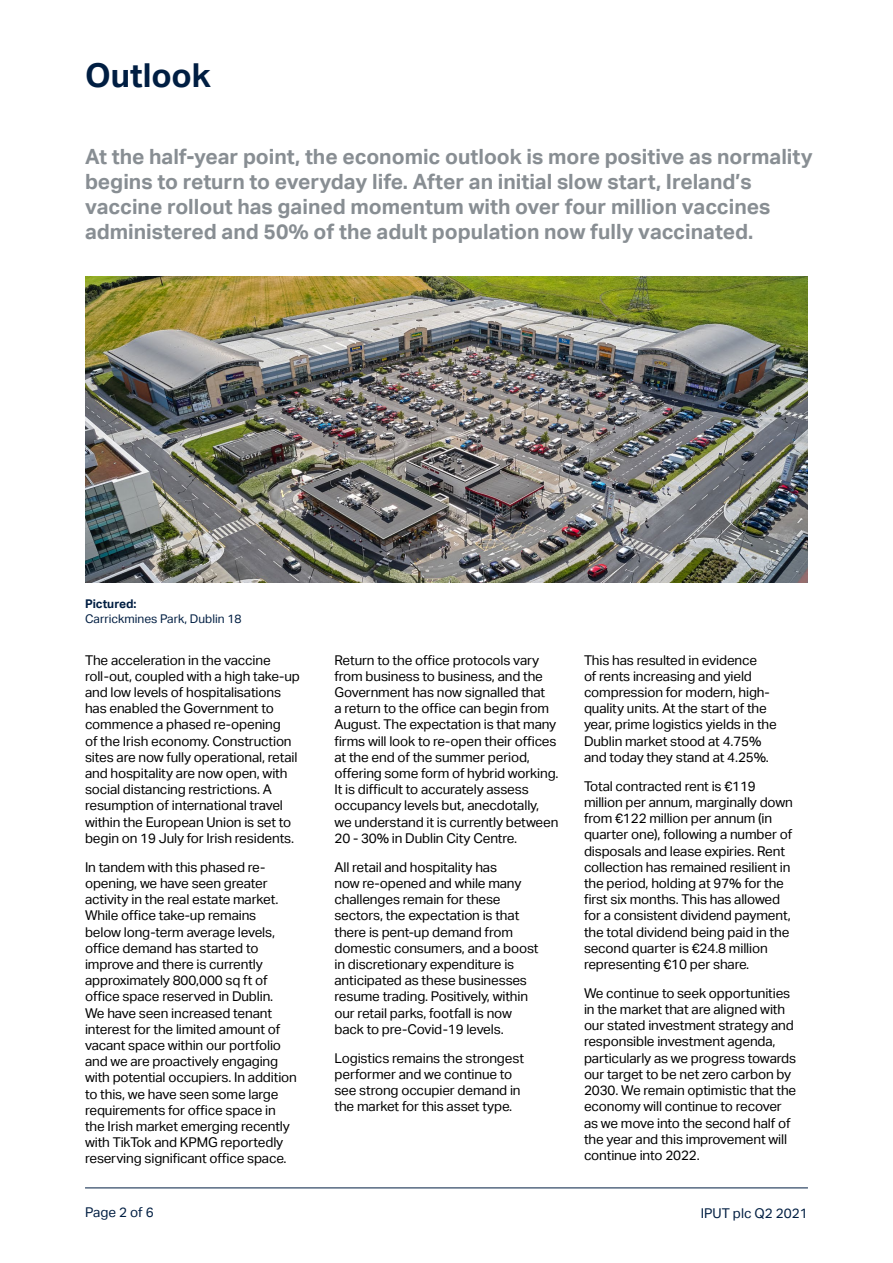
<style>
.page{position:relative;width:893px;height:1263px;background:#fff}
.page>*{position:absolute;margin:0;border:0;box-sizing:border-box;transform-origin:0 0}
.t1{font:700 33px "Aktiv Grotesk";color:#001e42}
.t2{font:700 21px/25.2px "Aktiv Grotesk";color:#888e93}
.t3{font:13.5px/16.2px "Aktiv Grotesk";letter-spacing:-.01em;color:#000}
.t4{font:13.5px "Aktiv Grotesk";color:#001e42}
.t5{font:12px "Aktiv Grotesk";color:#001e42}
.t6{font:700 12px "Aktiv Grotesk";color:#001e42}
</style>
<div class="page">
<hr style="left:85px;top:1187px;width:723px;height:1px;background:#001e42">
<img style="left:85px;top:276px;width:723px;height:307px">
<h1 class="t1" style="left:85px;top:57px;width:127px">Outlook</h1>
<p class="t2" style="left:85px;top:144px;width:729px">At the half-year point, the economic outlook is more positive as normality begins to return to everyday life. After an initial slow start, Ireland’s vaccine rollout has gained momentum with over four million vaccines administered and 50% of the adult population now fully vaccinated.</p>
<p class="t6" style="left:85px;top:597px;width:53px">Pictured:</p>
<p class="t5" style="left:85px;top:611px;width:158px">Carrickmines Park, Dublin 18</p>
<p class="t3" style="left:85px;top:652px;width:216px">The acceleration in the vaccine roll-out, coupled with a high take-up and low levels of hospitalisations has enabled the Government to commence a phased re-opening<br>of the Irish economy. Construction sites are now fully operational, retail and hospitality are now open, with social distancing restrictions. A resumption of international travel within the European Union is set to begin on 19 July for Irish residents.</p>
<p class="t3" style="left:85px;top:859px;width:213px">In tandem with this phased re&shy;opening, we have seen greater activity in the real estate market.<br>While office take-up remains<br>below long-term average levels, office demand has started to improve and there is currently approximately 800,000 sq ft of office space reserved in Dublin.<br>We have seen increased tenant interest for the limited amount of vacant space within our portfolio and we are proactively engaging with potential occupiers. In addition to this, we have seen some large requirements for office space in the Irish market emerging recently with TikTok and KPMG reportedly reserving significant office space.</p>
<p class="t3" style="left:334px;top:652px;width:225px">Return to the office protocols vary from business to business, and the Government has now signalled that<br>a return to the office can begin from August. The expectation is that many firms will look to re-open their offices at the end of the summer period, offering some form of hybrid working.<br>It is difficult to accurately assess occupancy levels but, anecdotally, we understand it is currently between 20 - 30% in Dublin City Centre.</p>
<p class="t3" style="left:334px;top:859px;width:206px">All retail and hospitality has<br>now re-opened and while many challenges remain for these sectors, the expectation is that there is pent-up demand from domestic consumers, and a boost in discretionary expenditure is anticipated as these businesses resume trading. Positively, within our retail parks, footfall is now back to pre-Covid-19 levels.</p>
<p class="t3" style="left:334px;top:1050px;width:191px">Logistics remains the strongest performer and we continue to see strong occupier demand in the market for this asset type.</p>
<p class="t3" style="left:584px;top:652px;width:194px">This has resulted in evidence<br>of rents increasing and yield compression for modern, high&shy;quality units. At the start of the year, prime logistics yields in the<br>Dublin market stood at 4.75% and today they stand at 4.25%.</p>
<p class="t3" style="left:584px;top:778px;width:210px">Total contracted rent is €119 million per annum, marginally down from €122 million per annum (in quarter one), following a number of disposals and lease expiries. Rent collection has remained resilient in the period, holding at 97% for the first six months. This has allowed for a consistent dividend payment, the total dividend being paid in the second quarter is €24.8 million representing €10 per share.</p>
<p class="t3" style="left:584px;top:985px;width:214px">We continue to seek opportunities in the market that are aligned with our stated investment strategy and responsible investment agenda, particularly as we progress towards our target to be net zero carbon by<br>2030. We remain optimistic that the economy will continue to recover as we move into the second half of the year and this improvement will continue into 2022.</p>
<p class="t4" style="left:85px;top:1205px;width:70px">Page 2 of 6</p>
<p class="t4" style="left:701px;top:1205px;width:109px">IPUT plc Q2 2021</p>
</div>
